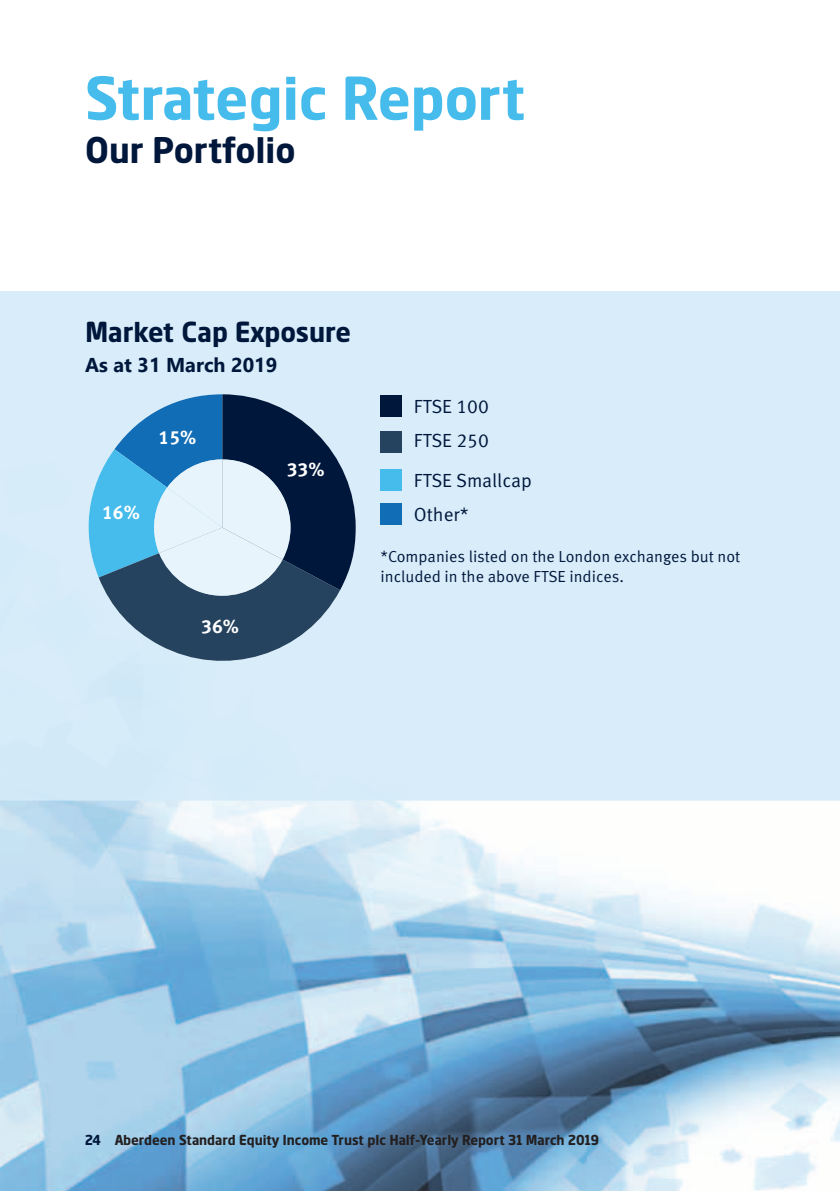
<style>
.page{position:relative;width:840px;height:1191px;background:#fff}
.page>*{position:absolute;margin:0;border:0;box-sizing:border-box;transform-origin:0 0}
.t1{font:700 60px "Standard Life";color:#46bcec}
.t2{font:700 36px "Standard Life";color:#00173c}
.t3{font:700 28px "Standard Life";color:#00173c}
.t4{font:700 20px "Segoe UI";color:#00173c}
.t5{font:19px/33.8px "Meta Standard Life Pro TF Norm";color:#00173c}
.t6{font:700 19px "Meta Standard Life Pro TF";color:#fff}
.t7{font:16px/19.2px "Meta Standard Life Pro TF Norm";color:#00173c}
.t8{font:700 14px "Standard Life";color:#231f20}
.s1{color:#00173c}
</style>
<div class="page">
<img style="left:0;top:800px;width:839px;height:391px">
<div style="left:319px;top:481px;width:520px;height:319px;background:#d8edf9"></div>
<img style="left:0;top:800px;width:31px;height:1px">
<svg style="left:85px;top:394px;width:270px;height:286px;background:#7699b4"></svg>
<div style="left:380px;top:395px;width:22px;height:22px;background:#00173c"></div>
<div style="left:380px;top:431px;width:22px;height:22px;background:#25435e"></div>
<div style="left:380px;top:469px;width:22px;height:22px;background:#46bcec"></div>
<div style="left:380px;top:503px;width:22px;height:21px;background:#106db6"></div>
<h1 class="t1" style="left:85px;top:77px;width:441px">Strategic Report</h1>
<h2 class="t2" style="left:85px;top:137px;width:211px">Our Portfolio</h2>
<h3 class="t3" style="left:85px;top:322px;width:267px">Market Cap Exposure</h3>
<p class="t4" style="left:85px;top:350px;width:193px">As at 31 March 201 9</p>
<p class="t6" style="left:158px;top:430px;width:39px">15%</p>
<p class="t6" style="left:102px;top:505px;width:39px">16%</p>
<p class="t6" style="left:201px;top:619px;width:39px">36%</p>
<p class="t6" style="left:286px;top:463px;width:39px">33%</p>
<p class="t5" style="left:413px;top:392px;width:76px">FTSE 100<br>FTSE 250</p>
<p class="t5" style="left:413px;top:466px;width:119px">FTSE Smallcap<br>Other*</p>
<p class="t7" style="left:380px;top:549px;width:361px">*Companies listed on the London exchanges but not included in the above FTSE indices.</p>
<p class="t8" style="left:85px;top:1135px;width:515px"><span class="s1">24</span> Aberdeen Standard Equity Income Trust plc Half-Yearly Report 31 March 201 9</p>
</div>
